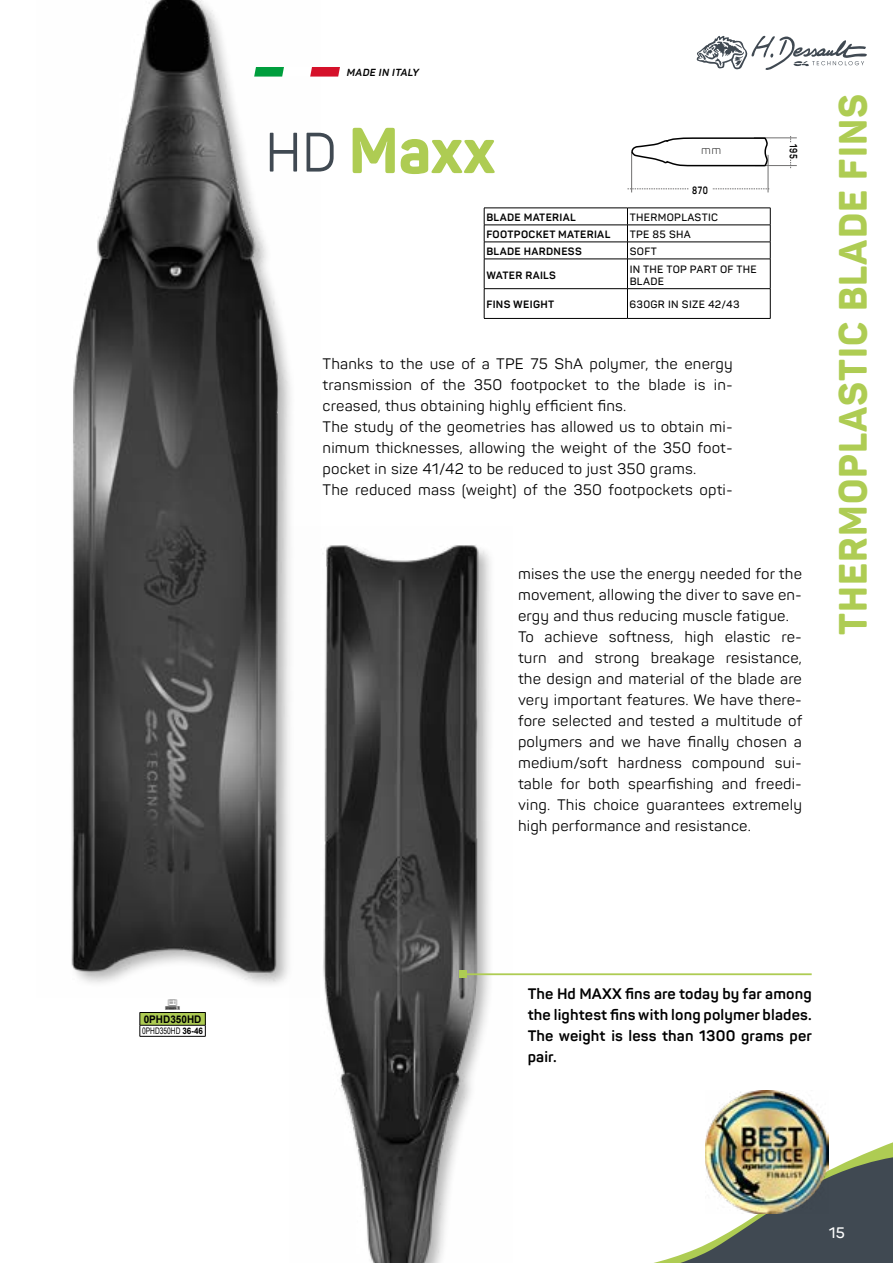
<style>
.page{position:relative;width:893px;height:1263px;background:#fff}
.page>*{position:absolute;margin:0;border:0;box-sizing:border-box;transform-origin:0 0}
.t1{font:800 63.75px "Panton";color:#aecc53;scale:.95 1}
.t2{font:800 39px "Panton";letter-spacing:.03em;color:#aecc53;scale:.95 1}
.t3{font:15px/21px "Panton";letter-spacing:.01em;color:#000}
.t4{font:700 15px/21px "Panton";letter-spacing:.01em;color:#000;text-align:justify}
.t5{font:600 15px "Panton";color:#fff}
.t6{font:300 11.4px "Panton";color:#000}
.t7{font:700 10.5px "Panton";letter-spacing:.03em;color:#000}
.t8{font:600 10.5px/12px "Panton";letter-spacing:.03em;color:#000}
.t9{font:700 10.5px "Arial Beta";color:#000;scale:.95 1}
.t10{font:700 10.5px "Panton";letter-spacing:.03em;color:#000;scale:.76 1}
.t11{font:italic 700 10.2px "Panton";letter-spacing:.03em;color:#000}
.t12{font:9px "Arial Beta Narrow";color:#000;scale:.9 1}
.s1{font-family:"Arial Beta";font-weight:700}
.s2{font-weight:400;font-size:54.75px;color:#404952}
</style>
<div class="page">
<svg style="left:654px;top:1138px;width:239px;height:125px"></svg>
<svg style="left:696px;top:35px;width:171px;height:35px"></svg>
<img style="left:71px;top:0;width:220px;height:985px">
<img style="left:290px;top:527px;width:222px;height:736px">
<svg style="left:254px;top:67px;width:86px;height:10px"></svg>
<div style="left:140px;top:1012px;width:65px;height:13px;background:#aecc53"></div>
<hr style="left:140px;top:1012px;width:66px;height:1px;background:#000">
<hr style="left:140px;top:1025px;width:66px;height:1px;background:#000">
<svg style="left:140px;top:1013px;width:1px;height:23px"></svg>
<svg style="left:205px;top:1013px;width:1px;height:23px"></svg>
<hr style="left:140px;top:1036px;width:66px;height:1px;background:#000">
<hr style="left:463px;top:973px;width:349px;height:2px;background:#aecc53">
<div style="left:459px;top:971px;width:7px;height:7px;background:#aecc53"></div>
<img style="left:706px;top:1090px;width:123px;height:123px">
<svg style="left:790px;top:136px;width:1px;height:32px"></svg>
<hr style="left:754px;top:138px;width:43px;height:1px;background:#706f6f">
<hr style="left:755px;top:165px;width:42px;height:1px;background:#706f6f">
<svg style="left:627px;top:189px;width:141px;height:1px"></svg>
<hr style="left:631px;top:152px;width:1px;height:40px;background:#706f6f">
<hr style="left:768px;top:155px;width:1px;height:37px;background:#706f6f">
<div style="left:689px;top:184px;width:22px;height:10px;background:#fff"></div>
<div style="left:789px;top:143px;width:11px;height:16px;background:#fff"></div>
<svg style="left:631px;top:137px;width:138px;height:30px"></svg>
<svg style="left:484px;top:208px;width:287px;height:110px"></svg>
<hr style="left:484px;top:318px;width:143px;height:1px;background:#000">
<hr style="left:627px;top:318px;width:143px;height:1px;background:#000">
<p class="t9" style="left:144px;top:1012px;width:62px">0PHD350HD</p>
<p class="t12" style="left:142px;top:1024px;width:69px">0PHD350HD <span class="s1">36-46</span></p>
<p class="t11" style="left:347px;top:66px;width:74px">MADE IN ITALY</p>
<h1 class="t1" style="left:265px;top:110px;width:244px"><span class="s2">HD</span> Maxx</h1>
<p class="t6" style="left:701px;top:143px;width:22px">mm</p>
<p class="t10" style="left:692px;top:184px;width:22px">870</p>
<p class="t7" style="left:486px;top:211px;width:91px">BLADE MATERIAL</p>
<p class="t8" style="left:630px;top:212px;width:90px">THERMOPLASTIC</p>
<p class="t7" style="left:486px;top:228px;width:126px">FOOTPOCKET MATERIAL</p>
<p class="t8" style="left:630px;top:229px;width:63px">TPE 85 SHA</p>
<p class="t7" style="left:486px;top:245px;width:97px">BLADE HARDNESS</p>
<p class="t8" style="left:630px;top:246px;width:29px">SOFT</p>
<p class="t7" style="left:486px;top:268px;width:71px">WATER RAILS</p>
<p class="t8" style="left:630px;top:263px;width:129px">IN THE TOP PART OF THE<br>BLADE</p>
<p class="t7" style="left:486px;top:298px;width:69px">FINS WEIGHT</p>
<p class="t8" style="left:630px;top:299px;width:111px">630GR IN SIZE 42/43</p>
<p class="t3" style="left:323px;top:353px;width:412px">Thanks to the use of a TPE 75 ShA polymer, the energy transmission of the 350 footpocket to the blade is in&shy;creased, thus obtaining highly efficient fins.<br>The study of the geometries has allowed us to obtain mi&shy;nimum thicknesses, allowing the weight of the 350 foot&shy;pocket in size 41/42 to be reduced to just 350 grams.<br>The reduced mass (weight) of the 350 footpockets opti-</p>
<p class="t10" style="left:800px;top:144px;width:21px;rotate:90deg">195</p>
<p class="t3" style="left:518px;top:563px;width:286px">mises the use the energy needed for the movement, allowing the diver to save en&shy;ergy and thus reducing muscle fatigue.<br>To achieve softness, high elastic re&shy;turn and strong breakage resistance, the design and material of the blade are very important features. We have there&shy;fore selected and tested a multitude of polymers and we have finally chosen a medium/soft hardness compound sui&shy;table for both spearfishing and freedi&shy;ving. This choice guarantees extremely high performance and resistance.</p>
<h2 class="t2" style="left:828px;top:635px;width:570px;rotate:-90deg">THERMOPLASTIC BLADE FINS</h2>
<p class="t4" style="left:528px;top:983px;width:286px">The Hd MAXX fins are today by far among the lightest fins with long polymer blades.<br>The weight is less than 1300 grams per pair.</p>
<p class="t5" style="left:829px;top:1223px;width:18px">15</p>
</div>
